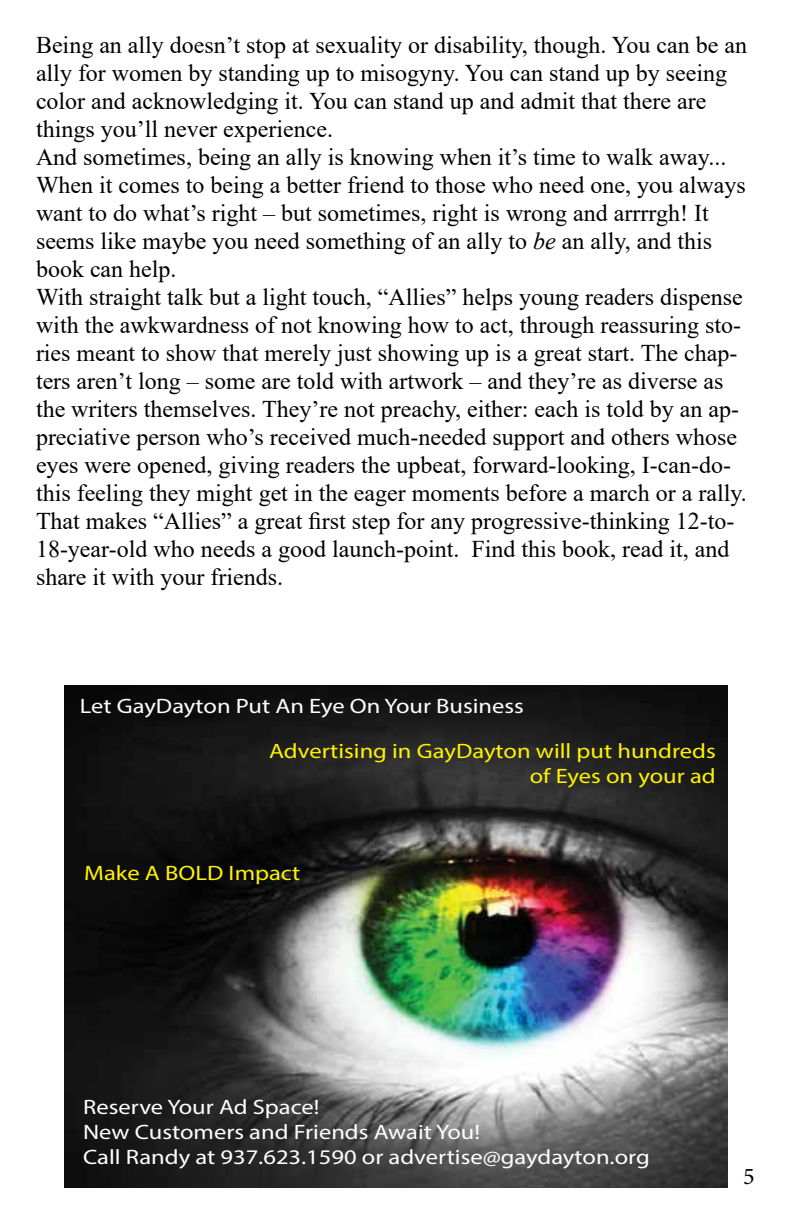
<style>
.page{position:relative;width:792px;height:1224px;background:#fff}
.page>*{position:absolute;margin:0;border:0;box-sizing:border-box;transform-origin:0 0}
.t1{font:24px/28px "Times New Roman";color:#000}
.t2{font:24px "Minion Pro";color:#000}
.t3{font:20.8px/25px "Myriad Pro";color:#fff;scale:1.18 1}
.t4{font:20.8px/25px "Myriad Pro";color:#fff200;text-align:right;scale:1.18 1}
.s1{font-style:italic}
</style>
<div class="page">
<img style="left:64px;top:686px;width:663px;height:501px">
<p class="t1" style="left:36px;top:30px;width:713px">Being an ally doesn’t stop at sexuality or disability, though. You can be an ally for women by standing up to misogyny. You can stand up by seeing color and acknowledging it. You can stand up and admit that there are things you’ll never experience.<br>And sometimes, being an ally is knowing when it’s time to walk away...<br>When it comes to being a better friend to those who need one, you always want to do what’s right – but sometimes, right is wrong and arrrrgh! It seems like maybe you need something of an ally to <span class="s1">be</span> an ally, and this book can help.<br>With straight talk but a light touch, “Allies” helps young readers dispense with the awkwardness of not knowing how to act, through reassuring sto&shy;ries meant to show that merely just showing up is a great start. The chap&shy;ters aren’t long – some are told with artwork – and they’re as diverse as the writers themselves. They’re not preachy, either: each is told by an ap&shy;preciative person who’s received much-needed support and others whose eyes were opened, giving readers the upbeat, forward-looking, I-can-do&shy;this feeling they might get in the eager moments before a march or a rally.<br>That makes “Allies” a great first step for any progressive-thinking 12-to-18-year-old who needs a good launch-point. Find this book, read it, and share it with your friends.</p>
<p class="t3" style="left:80px;top:694px;width:378px">Let GayDayton Put An Eye On Your Business</p>
<p class="t4" style="left:269px;top:738px;width:380px">Advertising in GayDayton will put hundreds of Eyes on your ad</p>
<p class="t4" style="left:84px;top:860px;width:185px">Make A BOLD Impact</p>
<p class="t3" style="left:83px;top:1094px;width:482px">Reserve Your Ad Space!<br>New Customers and Friends Await You!<br>Call Randy at 937.623.1590 or advertise@gaydayton.org</p>
<p class="t2" style="left:743px;top:1160px;width:13px">5</p>
</div>
